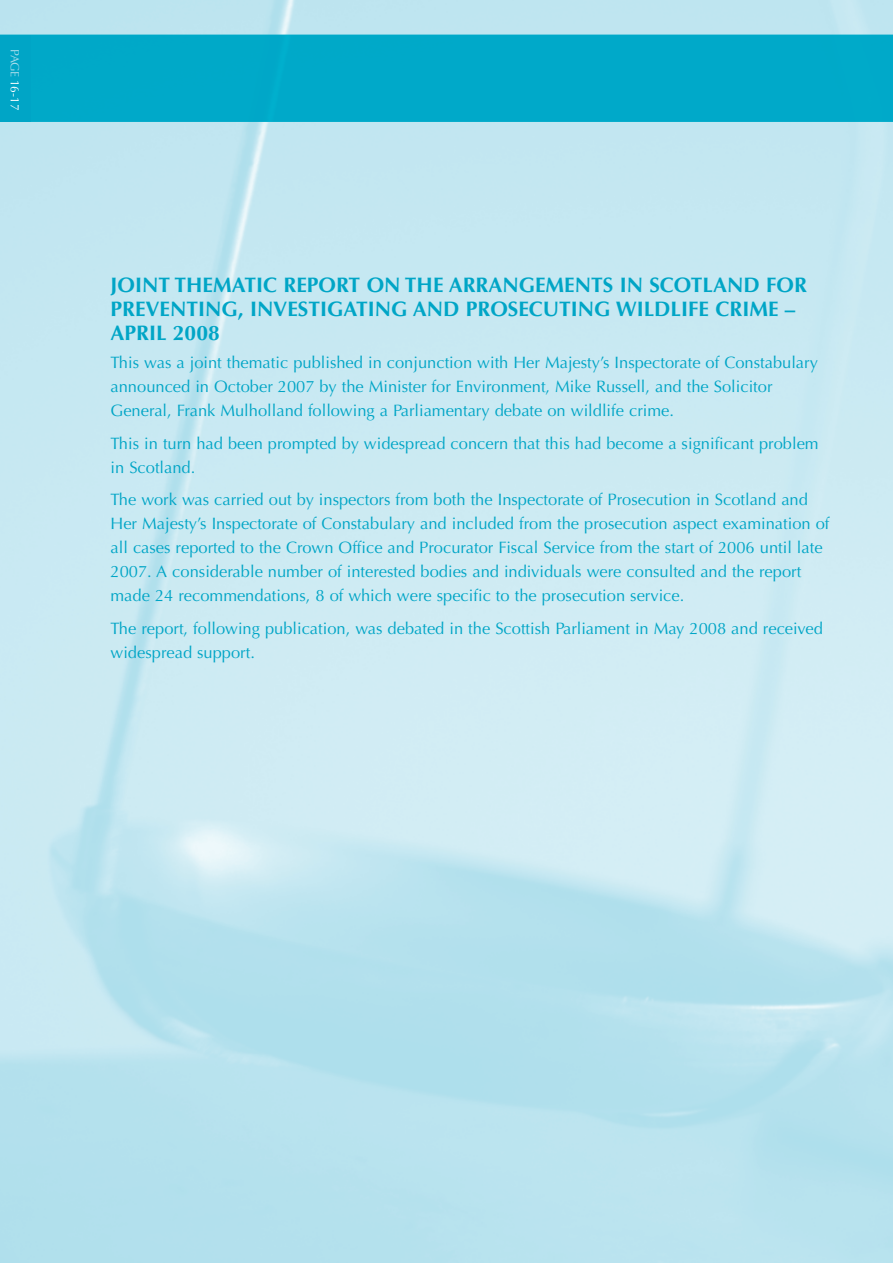
<style>
.page{position:relative;width:893px;height:1263px;background:#fff}
.page>*{position:absolute;margin:0;border:0;box-sizing:border-box;transform-origin:0 0}
.t1{font:700 21px/24px "Optima LT Std";color:#00a5c6}
.t2{font:16.5px/24px "Optima LT Std";color:#00a5c6}
.t3{font:12px "Optima LT Std";letter-spacing:-.04em;color:#fff}
.s1{color:#aaddeb}
</style>
<div class="page">
<img style="left:0;top:0;width:893px;height:1263px">
<div style="left:31px;top:35px;width:862px;height:87px;background:#00a9c9"></div>
<div style="left:0;top:35px;width:31px;height:87px;background:#00a5c6"></div>
<p class="t3" style="left:20px;top:49px;width:62px;rotate:90deg"><span class="s1">PAGE</span> 16-17</p>
<p class="t1" style="left:111px;top:275px;width:698px">JOINT THEMATIC REPORT ON THE ARRANGEMENTS IN SCOTLAND FOR<br>PREVENTING, INVESTIGATING AND PROSECUTING WILDLIFE CRIME –<br>APRIL 2008</p>
<p class="t2" style="left:111px;top:352px;width:709px">This was a joint thematic published in conjunction with Her Majesty’s Inspectorate of Constabulary announced in October 2007 by the Minister for Environment, Mike Russell, and the Solicitor<br>General, Frank Mulholland following a Parliamentary debate on wildlife crime.</p>
<p class="t2" style="left:111px;top:433px;width:710px">This in turn had been prompted by widespread concern that this had become a significant problem in Scotland.</p>
<p class="t2" style="left:111px;top:489px;width:720px">The work was carried out by inspectors from both the Inspectorate of Prosecution in Scotland and Her Majesty’s Inspectorate of Constabulary and included from the prosecution aspect examination of all cases reported to the Crown Office and Procurator Fiscal Service from the start of 2006 until late 2007. A considerable number of interested bodies and individuals were consulted and the report made 24 recommendations, 8 of which were specific to the prosecution service.</p>
<p class="t2" style="left:111px;top:618px;width:714px">The report, following publication, was debated in the Scottish Parliament in May 2008 and received widespread support.</p>
</div>
